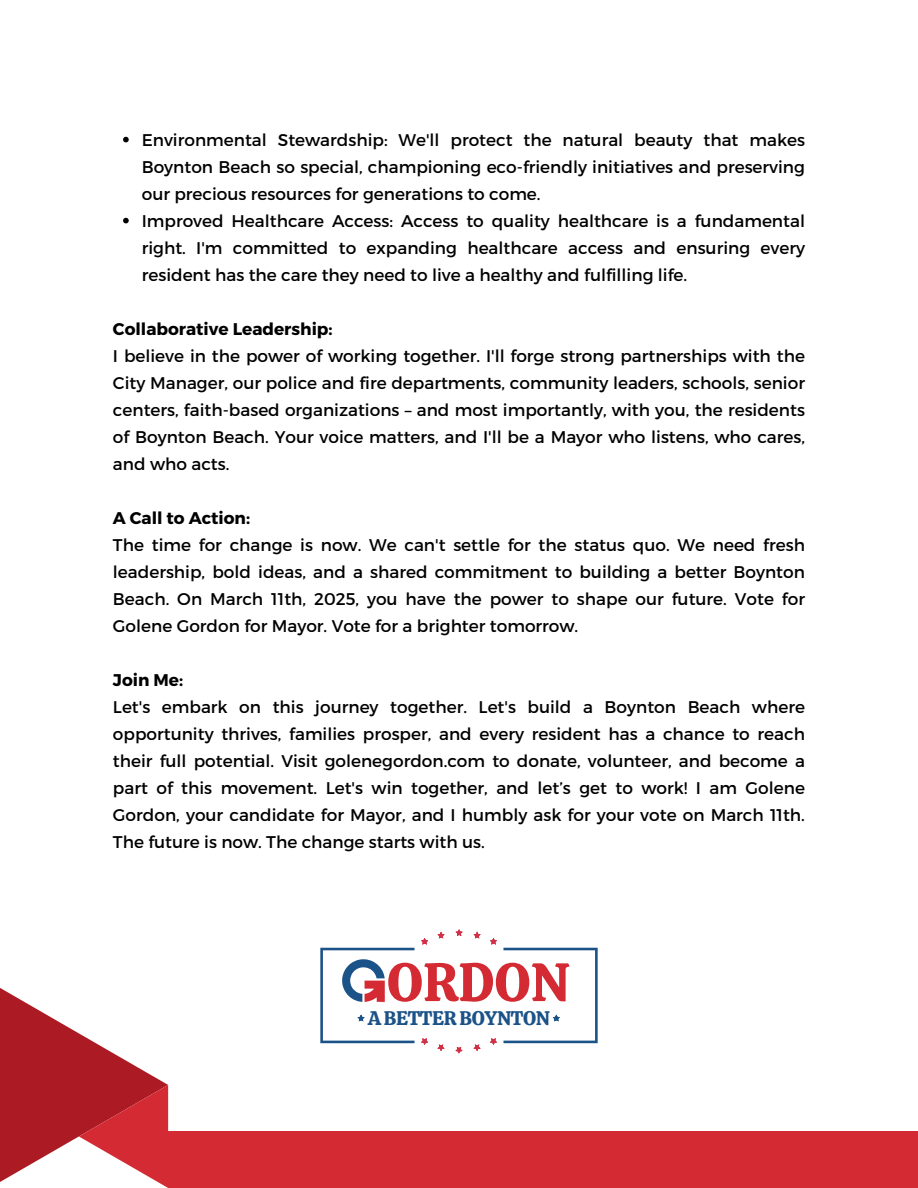
<style>
.page{position:relative;width:918px;height:1188px;background:#fff}
.page>*{position:absolute;margin:0;border:0;box-sizing:border-box;transform-origin:0 0}
.t1{font:54px "Calistoga";color:#d42a33}
.t2{font:19.65px "Calistoga";letter-spacing:-.02em;color:#1b5287}
.t3{font:16.95px/27px "Montserrat";color:#000}
.s1{font-weight:700}
</style>
<div class="page">
<svg style="left:123px;top:137px;width:6px;height:5px"></svg>
<svg style="left:123px;top:218px;width:6px;height:5px"></svg>
<svg style="left:0;top:988px;width:168px;height:200px"></svg>
<div style="left:168px;top:1132px;width:750px;height:56px;background:#d42a33"></div>
<svg style="left:421px;top:938px;width:7px;height:7px"></svg>
<svg style="left:503px;top:948px;width:95px;height:95px"></svg>
<svg style="left:438px;top:932px;width:6px;height:6px"></svg>
<svg style="left:456px;top:929px;width:7px;height:7px"></svg>
<svg style="left:474px;top:932px;width:7px;height:6px"></svg>
<svg style="left:490px;top:938px;width:7px;height:7px"></svg>
<svg style="left:490px;top:1038px;width:7px;height:7px"></svg>
<svg style="left:474px;top:1044px;width:7px;height:7px"></svg>
<svg style="left:456px;top:1047px;width:6px;height:6px"></svg>
<svg style="left:438px;top:1044px;width:6px;height:7px"></svg>
<svg style="left:421px;top:1038px;width:7px;height:7px"></svg>
<svg style="left:320px;top:948px;width:95px;height:95px"></svg>
<p class="t3" style="left:142px;top:125px;width:665px;text-align:justify">Environmental Stewardship: We'll protect the natural beauty that makes Boynton Beach so special, championing eco-friendly initiatives and preserving our precious resources for generations to come.</p>
<p class="t3" style="left:142px;top:206px;width:665px;text-align:justify">Improved Healthcare Access: Access to quality healthcare is a fundamental right. I'm committed to expanding healthcare access and ensuring every resident has the care they need to live a healthy and fulfilling life.</p>
<h1 class="t3" style="left:113px;top:314px;width:694px"><span class="s1">Collaborative Leadership:<br></span>I believe in the power of working together. I'll forge strong partnerships with the City Manager, our police and fire departments, community leaders, schools, senior centers, faith-based organizations – and most importantly, with you, the residents of Boynton Beach. Your voice matters, and I'll be a Mayor who listens, who cares, and who acts.</h1>
<h1 class="t3" style="left:113px;top:503px;width:694px"><span class="s1">A Call to Action:<br></span>The time for change is now. We can't settle for the status quo. We need fresh leadership, bold ideas, and a shared commitment to building a better Boynton Beach. On March 11th, 2025, you have the power to shape our future. Vote for Golene Gordon for Mayor. Vote for a brighter tomorrow.</h1>
<h1 class="t3" style="left:113px;top:665px;width:694px"><span class="s1">Join Me:<br></span>Let's embark on this journey together. Let's build a Boynton Beach where opportunity thrives, families prosper, and every resident has a chance to reach their full potential. Visit golenegordon.com to donate, volunteer, and become a part of this movement. Let's win together, and let’s get to work! I am Golene Gordon, your candidate for Mayor, and I humbly ask for your vote on March 11th.<br>The future is now. The change starts with us.</h1>
<h1 class="t1" style="left:387px;top:947px;width:184px">ORDON</h1>
<p class="t2" style="left:368px;top:1005px;width:184px">A BETTER BOYNTON</p>
</div>
